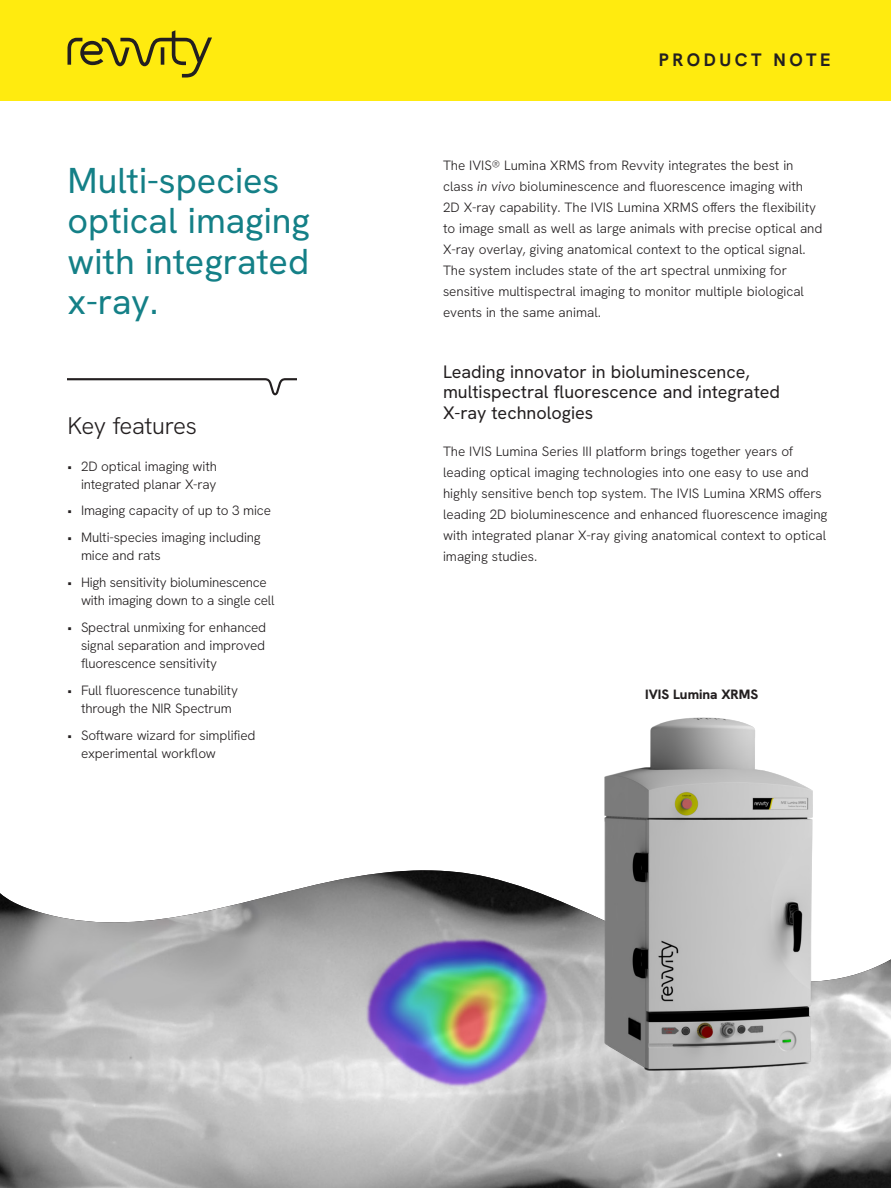
<style>
.page{position:relative;width:891px;height:1188px;background:#fff}
.page>*{position:absolute;margin:0;border:0;box-sizing:border-box;transform-origin:0 0}
.Intro_Head{font:36px/40.5px "Hanken Grotesk";color:#148087}
.Key_Author_HD{font:300 24px "Hanken Grotesk";letter-spacing:-.02em;color:#231f20}
.Sub_Head{font:18px/20.2px "Hanken Grotesk";color:#231f20}
.t1{font:700 18px "Hanken Grotesk";letter-spacing:.2em;color:#231f20}
.Body_Copy{font:300 13.5px/21px "Hanken Grotesk";letter-spacing:-.005em;color:#231f20}
.Body_Copy-2{font:800 13.5px "Hanken Grotesk";color:#231f20}
.s1{font-style:italic}
</style>
<div class="page">
<div style="left:0;top:0;width:891px;height:101px;background:#ffeb0f"></div>
<svg style="left:68px;top:30px;width:144px;height:48px"></svg>
<img style="left:0;top:870px;width:891px;height:318px">
<img style="left:585px;top:717px;width:242px;height:380px">
<svg style="left:68px;top:378px;width:229px;height:17px"></svg>
<p class="Intro_Head" style="left:68px;top:159px;width:244px">Multi-species optical imaging with integrated x-ray.</p>
<p class="Key_Author_HD" style="left:68px;top:410px;width:131px">Key features</p>
<p class="Body_Copy" style="left:68px;top:457px;width:151px;line-height:18px;text-align:right">• 2D optical imaging with integrated planar X-ray</p>
<p class="Body_Copy" style="left:68px;top:500px;width:205px">• Imaging capacity of up to 3 mice</p>
<p class="Body_Copy" style="left:81px;top:528px;width:181px;line-height:18px;text-indent:-14px">• Multi-species imaging including mice and rats</p>
<p class="Body_Copy" style="left:81px;top:573px;width:195px;line-height:18px;text-indent:-14px">• High sensitivity bioluminescence with imaging down to a single cell</p>
<p class="Body_Copy" style="left:81px;top:618px;width:187px;line-height:18px;text-align:justify;text-indent:-14px">• Spectral unmixing for enhanced signal separation and improved fluorescence sensitivity</p>
<p class="Body_Copy" style="left:68px;top:681px;width:172px;line-height:18px;text-align:center">• Full fluorescence tunability through the NIR Spectrum</p>
<p class="Body_Copy" style="left:81px;top:726px;width:176px;line-height:18px;text-indent:-14px">• Software wizard for simplified experimental workflow</p>
<h3 class="t1" style="left:659px;top:48px;width:174px">PRODUCT NOTE</h3>
<p class="Body_Copy" style="left:443px;top:155px;width:381px">The IVIS® Lumina XRMS from Revvity integrates the best in class <span class="s1">in vivo</span> bioluminescence and fluorescence imaging with 2D X-ray capability. The IVIS Lumina XRMS offers the flexibility to image small as well as large animals with precise optical and X-ray overlay, giving anatomical context to the optical signal.<br>The system includes state of the art spectral unmixing for sensitive multispectral imaging to monitor multiple biological events in the same animal.</p>
<p class="Sub_Head" style="left:443px;top:361px;width:338px">Leading innovator in bioluminescence, multispectral fluorescence and integrated<br>X-ray technologies</p>
<p class="Body_Copy" style="left:443px;top:441px;width:386px">The IVIS Lumina Series III platform brings together years of leading optical imaging technologies into one easy to use and highly sensitive bench top system. The IVIS Lumina XRMS offers leading 2D bioluminescence and enhanced fluorescence imaging with integrated planar X-ray giving anatomical context to optical imaging studies.</p>
<p class="Body_Copy-2" style="left:645px;top:686px;width:115px">IVIS Lumina XRMS</p>
</div>
